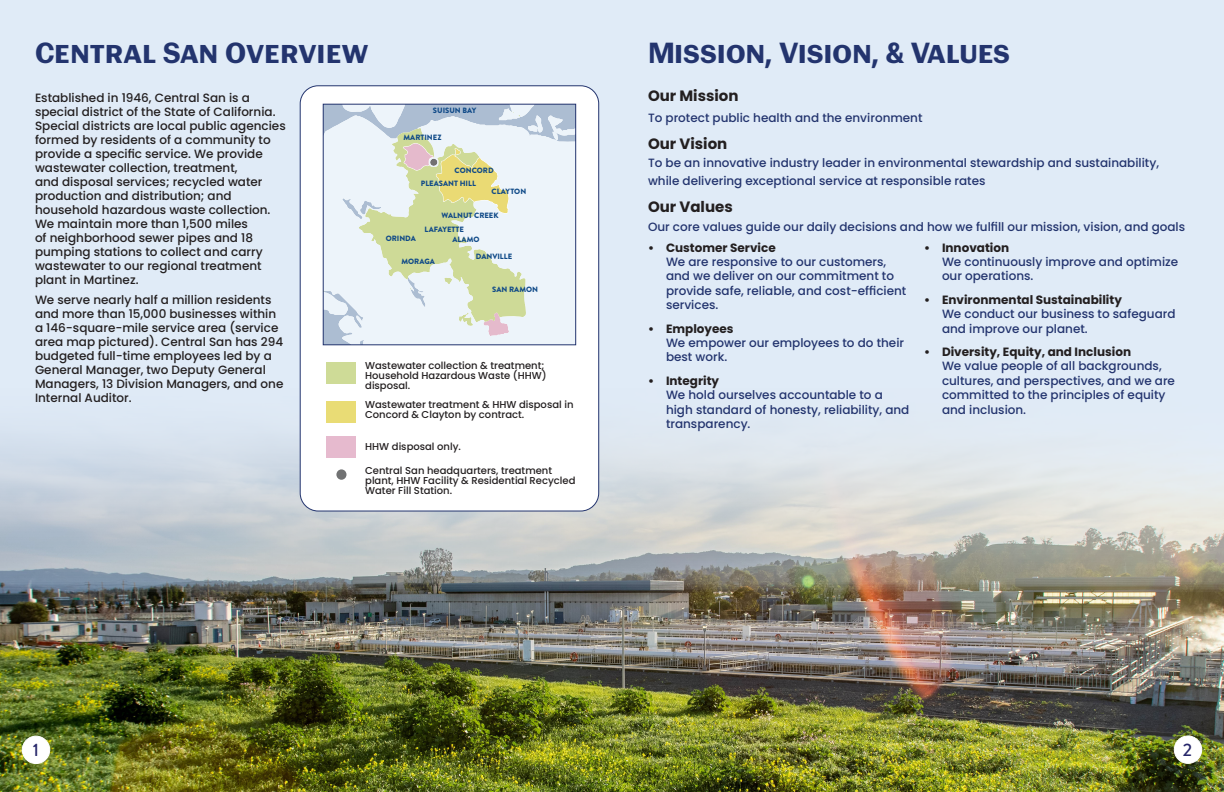
<style>
.page{position:relative;width:1224px;height:792px;background:#e0ebf7}
.page>*{position:absolute;margin:0;border:0;box-sizing:border-box;transform-origin:0 0}
.goal_-_table{font:300 30px "Gal Gothic Variable Roman";letter-spacing:-.01em;color:#23346e}
.t1{font:500 18px "Brandon Grotesque";color:#27276a}
.t2{font:700 15px "Poppins";color:#231f20}
.t3{font:500 12px/14.4px "Poppins";color:#23346e}
.t4{font:500 12px/14px "Poppins";color:#231f20}
.t5{font:500 10px/10px "Poppins";color:#231f20}
.t6{font:900 7.7px/14.4px "Brandon Grotesque";color:#104a88}
.s1{font-weight:700;color:#231f20}
</style>
<div class="page">
<img style="left:0;top:369px;width:1224px;height:423px">
<div style="left:300px;top:86px;width:299px;height:425px;background:#fff;border-radius:18px"></div>
<div style="left:300px;top:85px;width:299px;height:427px;border:1px solid #23346e;border-radius:18px"></div>
<div style="left:22px;top:736px;width:28px;height:28px;background:#fff;border-radius:50%"></div>
<div style="left:22px;top:736px;width:28px;height:28px;border:1px solid #fff;border-radius:50%"></div>
<div style="left:1174px;top:736px;width:28px;height:27px;background:#fff;border-radius:50%"></div>
<div style="left:1174px;top:736px;width:28px;height:28px;border:1px solid #fff;border-radius:50%"></div>
<div style="left:327px;top:362px;width:29px;height:22px;background:#cedb97"></div>
<div style="left:327px;top:401px;width:29px;height:21px;background:#e9dc75"></div>
<div style="left:327px;top:437px;width:29px;height:21px;background:#e6bace"></div>
<div style="left:336px;top:469px;width:10px;height:11px;background:#717273;border-radius:50%"></div>
<svg style="left:325px;top:106px;width:249px;height:237px;background:#e1e8dd"></svg>
<div style="left:323px;top:104px;width:253px;height:241px;border:1px solid #23346e"></div>
<p class="goal_-_table" style="left:35px;top:34px;width:335px">Central San Overview</p>
<p class="t4" style="left:35px;top:91px;width:252px">Established in 1946, Central San is a special district of the State of California.<br>Special districts are local public agencies formed by residents of a community to provide a specific service. We provide wastewater collection, treatment,<br>and disposal services; recycled water production and distribution; and household hazardous waste collection.<br>We maintain more than 1,500 miles<br>of neighborhood sewer pipes and 18 pumping stations to collect and carry wastewater to our regional treatment plant in Martinez.</p>
<p class="t4" style="left:35px;top:293px;width:250px">We serve nearly half a million residents and more than 15,000 businesses within a 146-square-mile service area (service area map pictured). Central San has 294 budgeted full-time employees led by a General Manager, two Deputy General Managers, 13 Division Managers, and one Internal Auditor.</p>
<p class="t6" style="left:433px;top:103px;width:45px">SUISUN BAY</p>
<p class="t6" style="left:404px;top:130px;width:39px">MARTINEZ</p>
<p class="t6" style="left:455px;top:163px;width:41px">CONCORD</p>
<p class="t6" style="left:421px;top:176px;width:57px">PLEASANT HILL</p>
<p class="t6" style="left:492px;top:184px;width:36px">CLAYTON</p>
<p class="t6" style="left:425px;top:208px;width:75px;text-indent:17px">WALNUT CREEK<br>LAFAYETTE</p>
<p class="t6" style="left:386px;top:231px;width:32px">ORINDA</p>
<p class="t6" style="left:402px;top:255px;width:35px">MORAGA</p>
<p class="t6" style="left:476px;top:232px;width:38px;line-height:16.4px;text-indent:-23px">ALAMO<br>DANVILLE</p>
<p class="t6" style="left:492px;top:282px;width:47px">SAN RAMON</p>
<p class="t5" style="left:365px;top:360px;width:183px">Wastewater collection &amp; treatment;<br>Household Hazardous Waste (HHW) disposal.</p>
<p class="t5" style="left:365px;top:399px;width:210px">Wastewater treatment &amp; HHW disposal in<br>Concord &amp; Clayton by contract.</p>
<p class="t5" style="left:365px;top:442px;width:97px">HHW disposal only.</p>
<p class="t5" style="left:365px;top:465px;width:212px">Central San headquarters, treatment plant, HHW Facility &amp; Residential Recycled<br>Water Fill Station.</p>
<p class="goal_-_table" style="left:648px;top:34px;width:363px">Mission, Vision, &amp; Values</p>
<p class="t2" style="left:648px;top:87px;width:92px">Our Mission</p>
<p class="t3" style="left:648px;top:110px;width:276px">To protect public health and the environment</p>
<p class="t2" style="left:648px;top:135px;width:81px">Our Vision</p>
<p class="t3" style="left:648px;top:154px;width:513px;line-height:18px">To be an innovative industry leader in environmental stewardship and sustainability, while delivering exceptional service at responsible rates</p>
<p class="t2" style="left:648px;top:198px;width:86px">Our Values</p>
<p class="t3" style="left:648px;top:220px;width:539px">Our core values guide our daily decisions and how we fulfill our mission, vision, and goals</p>
<p class="t3" style="left:666px;top:240px;width:242px;text-indent:-18px"><span class="s1">• Customer Service<br></span>We are responsive to our customers, and we deliver on our commitment to provide safe, reliable, and cost-efficient services.</p>
<p class="t3" style="left:666px;top:321px;width:240px;text-indent:-18px"><span class="s1">• Employees<br></span>We empower our employees to do their best work.</p>
<p class="t3" style="left:666px;top:373px;width:245px;text-indent:-18px"><span class="s1">• Integrity<br></span>We hold ourselves accountable to a high standard of honesty, reliability, and transparency.</p>
<p class="t3" style="left:942px;top:240px;width:238px;text-indent:-18px"><span class="s1">• Innovation<br></span>We continuously improve and optimize our operations.</p>
<p class="t3" style="left:942px;top:292px;width:235px;text-indent:-18px"><span class="s1">• Environmental Sustainability<br></span>We conduct our business to safeguard and improve our planet.</p>
<p class="t3" style="left:942px;top:345px;width:235px;text-indent:-18px"><span class="s1">• Diversity, Equity, and Inclusion<br></span>We value people of all backgrounds, cultures, and perspectives, and we are committed to the principles of equity and inclusion.</p>
<p class="t1" style="left:33px;top:737px;width:8px">1</p>
<p class="t1" style="left:1183px;top:737px;width:11px">2</p>
</div>
